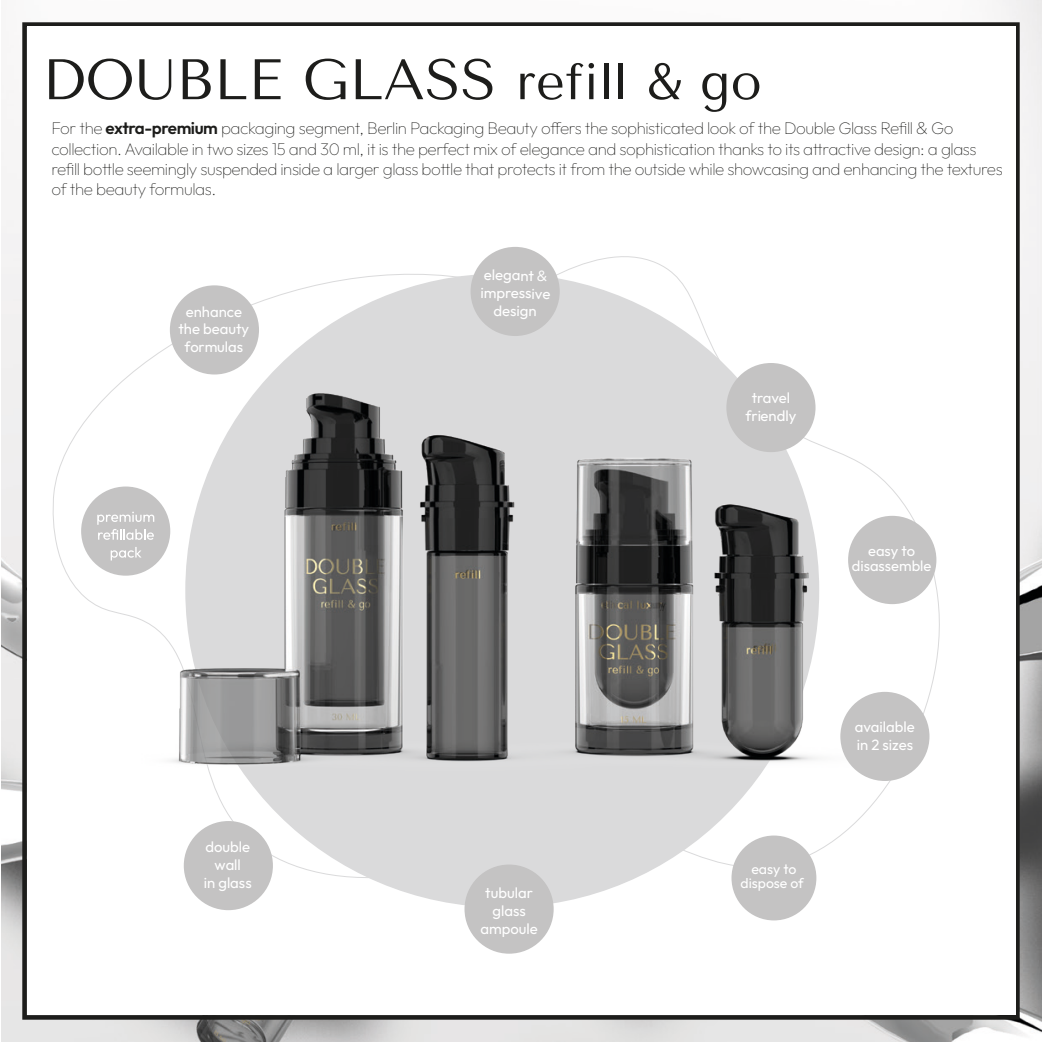
<style>
.page{position:relative;width:1042px;height:1042px;background:#fff}
.page>*{position:absolute;margin:0;border:0;box-sizing:border-box;transform-origin:0 0}
.t1{font:57.05px "Tenor Sans";color:#1d1d1b}
.t2{font:100 16.97px/20.3px "Outfit";letter-spacing:-.025em;color:#1d1d1b}
.t3{font:14.88px/17.8px "Outfit";color:#fff;text-align:center}
.t4{font:14.7px/15px "Outfit";color:#fff;text-align:center}
.t5{font:14.17px "Outfit";color:#fff}
.t6{font:14px "Outfit";color:#fff}
.s1{font-size:50.93px}
.s2{font-weight:600}
.s3{font-family:"Gotham";font-weight:200}
.s4{font-family:"Gotham"}
</style>
<div class="page">
<img style="left:1px;top:0;width:1041px;height:1041px">
<div style="left:27px;top:27px;width:988px;height:988px;background:#fff"></div>
<svg style="left:170px;top:291px;width:458px;height:613px"></svg>
<svg style="left:293px;top:247px;width:549px;height:634px"></svg>
<img style="left:52px;top:341px;width:888px;height:494px">
<div style="left:184px;top:821px;width:89px;height:89px;background:#c4c3c3;border-radius:50%"></div>
<div style="left:464px;top:864px;width:90px;height:89px;background:#c4c3c3;border-radius:50%"></div>
<div style="left:848px;top:516px;width:88px;height:88px;background:#c4c3c3;border-radius:50%"></div>
<div style="left:731px;top:835px;width:85px;height:85px;background:#c4c3c3;border-radius:50%"></div>
<div style="left:170px;top:285px;width:89px;height:89px;background:#c4c3c3;border-radius:50%"></div>
<div style="left:470px;top:247px;width:90px;height:89px;background:#c4c3c3;border-radius:50%"></div>
<div style="left:726px;top:363px;width:89px;height:89px;background:#c4c3c3;border-radius:50%"></div>
<div style="left:840px;top:692px;width:89px;height:89px;background:#c4c3c3;border-radius:50%"></div>
<div style="left:81px;top:486px;width:89px;height:90px;background:#c4c3c3;border-radius:50%"></div>
<svg style="left:97px;top:512px;width:57px;height:28px"></svg>
<svg style="left:111px;top:547px;width:30px;height:13px"></svg>
<h1 class="t1" style="left:42px;top:47px;width:721px">DOUBLE GLASS <span class="s1">refill &amp; go</span></h1>
<p class="t2" style="left:51px;top:118px;width:953px">For the <span class="s2">extra-premium</span> packaging segment, Berlin Packaging Beauty offers the sophisticated look of the Double Glass Refill <span class="s3">&amp;</span> Go collection. Available in two sizes 15 and 30 ml, it is the perfect mix of elegance and sophistication thanks to its attractive design: a glass refill bottle seemingly suspended inside a larger glass bottle that protects it from the outside while showcasing and enhancing the textures of the beauty formulas.</p>
<p class="t3" style="left:178px;top:302px;width:72px">enhance the beauty formulas</p>
<p class="t3" style="left:204px;top:838px;width:49px">double wall<br>in glass</p>
<p class="t3" style="left:481px;top:266px;width:72px;rotate:1deg">elegant <span class="s4">&amp; </span>impressive design</p>
<p class="t3" style="left:480px;top:884px;width:59px">tubular glass ampoule</p>
<p class="t3" style="left:745px;top:389px;width:52px">travel friendly</p>
<p class="t4" style="left:852px;top:543px;width:81px">easy to disassemble</p>
<p class="t5" style="left:751px;top:861px;width:47px">easy to</p>
<p class="t6" style="left:740px;top:875px;width:65px">dispose of</p>
<p class="t3" style="left:855px;top:718px;width:61px;text-align:left">available in 2 sizes</p>
</div>
